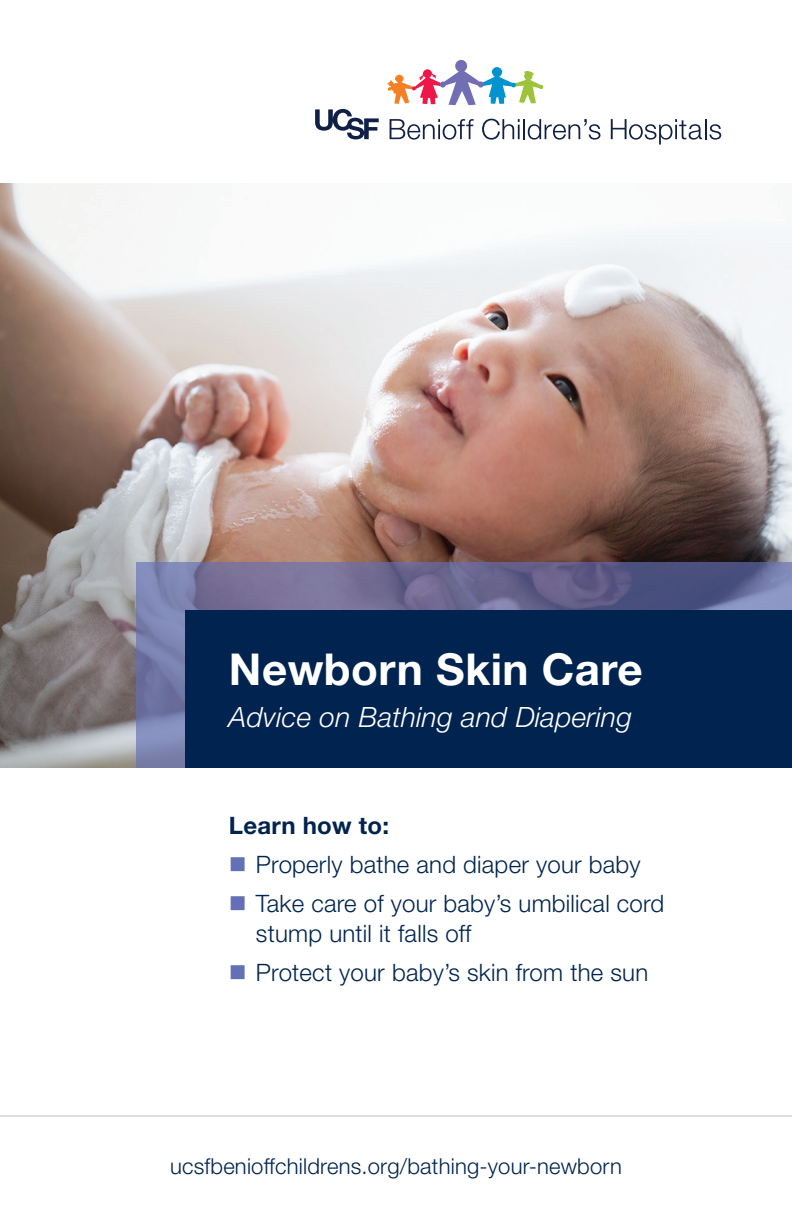
<style>
.page{position:relative;width:792px;height:1224px;background:#fff}
.page>*{position:absolute;margin:0;border:0;box-sizing:border-box;transform-origin:0 0}
.t1{font:700 44px "Helvetica Neue LT Std";letter-spacing:.01em;color:#fff}
.t2{font:italic 300 28px "Helvetica Neue LT Std";letter-spacing:.01em;color:#fff}
.t3{font:300 24px/30px "Helvetica Neue LT Std";letter-spacing:.01em;color:#00244f}
.t4{font:700 24px "Helvetica Neue LT Std";letter-spacing:.01em;color:#00244f}
.t5{font:300 22px "Helvetica Neue LT Std";letter-spacing:.01em;color:#00244f}
</style>
<div class="page">
<img style="left:0;top:183px;width:792px;height:585px">
<svg style="left:137px;top:562px;width:655px;height:206px;background:#6b6c96"></svg>
<div style="left:186px;top:611px;width:606px;height:157px;background:#00244f"></div>
<svg style="left:387px;top:60px;width:156px;height:45px"></svg>
<svg style="left:390px;top:119px;width:84px;height:21px"></svg>
<svg style="left:482px;top:119px;width:38px;height:21px"></svg>
<hr style="left:523px;top:119px;width:2px;height:20px;background:#101f46">
<svg style="left:528px;top:119px;width:72px;height:21px"></svg>
<svg style="left:611px;top:119px;width:91px;height:26px"></svg>
<hr style="left:705px;top:119px;width:2px;height:20px;background:#101f46">
<svg style="left:709px;top:124px;width:12px;height:16px"></svg>
<svg style="left:315px;top:109px;width:64px;height:30px"></svg>
<hr style="left:0;top:1116px;width:792px;height:1px;background:#bfbfdf">
<h1 class="t1" style="left:229px;top:642px;width:415px">Newborn Skin Care</h1>
<h1 class="t2" style="left:229px;top:701px;width:405px">Advice on Bathing and Diapering</h1>
<p class="t4" style="left:229px;top:810px;width:162px">Learn how to:</p>
<p class="t3" style="left:256px;top:849px;width:386px">Properly bathe and diaper your baby</p>
<p class="t3" style="left:256px;top:888px;width:410px">Take care of your baby’s umbilical cord stump until it falls off</p>
<p class="t3" style="left:256px;top:957px;width:394px">Protect your baby’s skin from the sun</p>
<p class="t5" style="left:170px;top:1153px;width:453px">ucsfbenioffchildrens.org/bathing-your-newborn</p>
</div>
